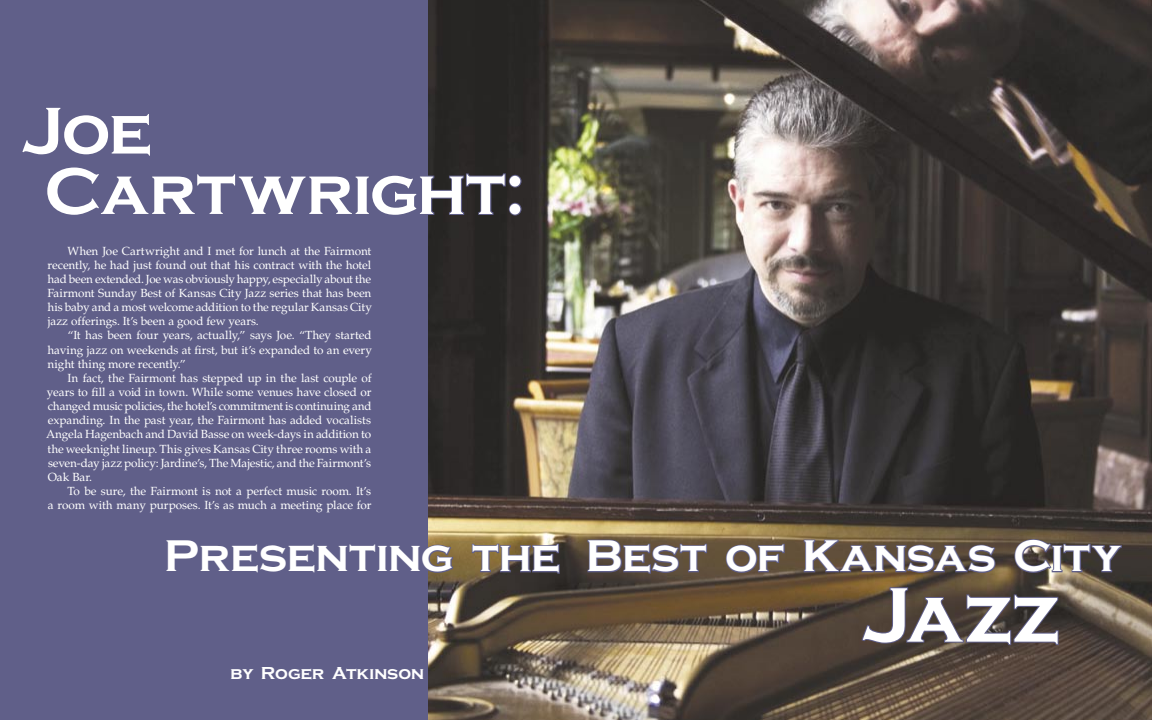
<style>
.page{position:relative;width:1152px;height:720px;background:#fff}
.page>*{position:absolute;margin:0;border:0;box-sizing:border-box;transform-origin:0 0}
.Jam_Text{font:700 80px "Copperplate";color:#fff}
.Jam_Text-2{font:700 68.5px "Copperplate";letter-spacing:-.015em;color:#fff}
.Jam_Text-3{font:700 46px "Copperplate";letter-spacing:-.01em;color:#fff}
.Jam_Text-4{font:700 18px "Copperplate";color:#fff}
.Jam_Text-5{font:11.8px/14.1px "Palatino";letter-spacing:-.005em;color:#fff;text-align:justify}
</style>
<div class="page">
<div style="left:0;top:0;width:429px;height:720px;background:#605f89"></div>
<img style="left:429px;top:0;width:723px;height:720px">
<div style="left:20px;top:106px;width:132px;height:52px;background:#605f89"></div>
<svg style="left:165px;top:538px;width:289px;height:37px;background:#626084"></svg>
<svg style="left:471px;top:543px;width:90px;height:32px;background:#635851"></svg>
<svg style="left:586px;top:539px;width:122px;height:36px;background:#5e5252"></svg>
<svg style="left:725px;top:543px;width:61px;height:31px;background:#625551"></svg>
<svg style="left:803px;top:539px;width:194px;height:35px;background:#605350"></svg>
<svg style="left:1013px;top:538px;width:110px;height:36px;background:#574f50"></svg>
<svg style="left:860px;top:586px;width:200px;height:60px;background:#4f4543"></svg>
<svg style="left:45px;top:166px;width:478px;height:51px;background:#575578"></svg>
<div style="left:229px;top:665px;width:196px;height:17px;background:#605f89"></div>
<p class="Jam_Text-2" style="left:20px;top:92px;width:134px">Joe</p>
<p class="Jam_Text-2" style="left:45px;top:153px;width:480px">Cartwright:</p>
<p class="Jam_Text-5" style="left:47px;top:244px;width:326px;text-indent:20px">When Joe Cartwright and I met for lunch at the Fairmont recently, he had just found out that his contract with the hotel had been extended. Joe was obviously happy, especially about the Fairmont Sunday Best of Kansas City Jazz series that has been his baby and a most welcome addition to the regular Kansas City jazz offerings. It’s been a good few years.</p>
<p class="Jam_Text-5" style="left:47px;top:329px;width:326px;text-indent:20px">“It has been four years, actually,” says Joe. “They started having jazz on weekends at first, but it’s expanded to an every night thing more recently.”</p>
<p class="Jam_Text-5" style="left:46px;top:371px;width:327px;text-indent:21px">In fact, the Fairmont has stepped up in the last couple of years to fill a void in town. While some venues have closed or changed music policies, the hotel’s commitment is continuing and expanding. In the past year, the Fairmont has added vocalists Angela Hagenbach and David Basse on week-days in addition to the weeknight lineup. This gives Kansas City three rooms with a seven-day jazz policy: Jardine’s, The Majestic, and the Fairmont’s Oak Bar.</p>
<p class="Jam_Text-5" style="left:48px;top:484px;width:325px;text-align:right">To be sure, the Fairmont is not a perfect music room. It’s<br>a room with many purposes. It’s as much a meeting place for</p>
<p class="Jam_Text-3" style="left:165px;top:530px;width:397px">Presenting the</p>
<p class="Jam_Text-3" style="left:587px;top:530px;width:537px">Best of Kansas City</p>
<p class="Jam_Text" style="left:860px;top:570px;width:202px">Jazz</p>
<p class="Jam_Text-4" style="left:231px;top:663px;width:195px">by Roger Atkinson</p>
</div>
